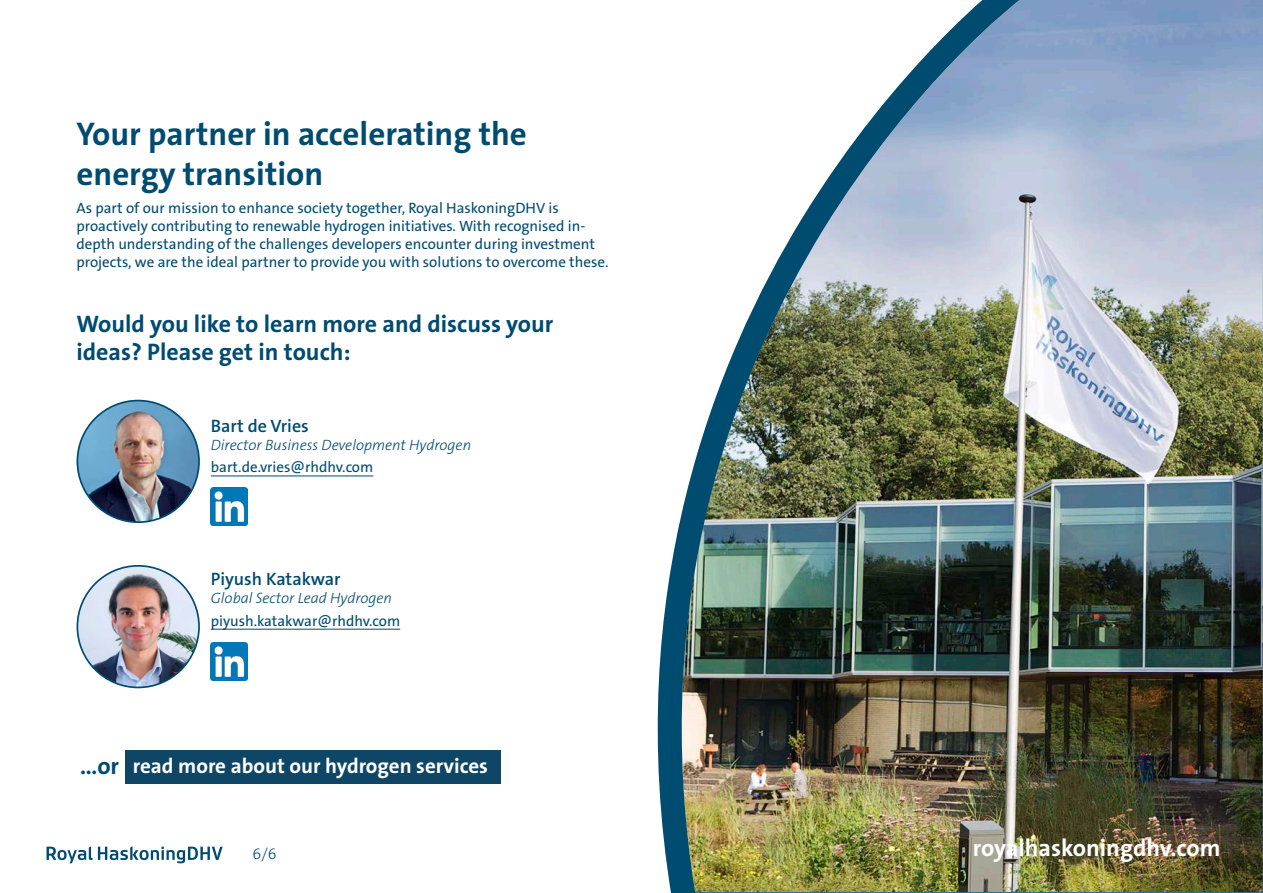
<style>
.page{position:relative;width:1263px;height:893px;background:#fff}
.page>*{position:absolute;margin:0;border:0;box-sizing:border-box;transform-origin:0 0}
.t1{font:700 33px/39.6px "The Sans Os F";color:#004b70}
.t2{font:700 24px/28.8px "The Sans Os F";color:#004b70}
.t3{font:700 24px "The Sans Os F";color:#fff}
.t4{font:700 21px "The Sans Os F";color:#fff}
.t5{font:600 18px "The Sans Os F";color:#004b70}
.t6{font:15px/18px "The Sans Os F";color:#004b70}
.t7{font:italic 300 15px "The Sans Os F";color:#004b70}
.t8{font:300 15px "The Sans Os F";color:#004b70}
</style>
<div class="page">
<img style="left:657px;top:0;width:606px;height:893px">
<svg style="left:47px;top:846px;width:176px;height:17px"></svg>
<img style="left:77px;top:566px;width:122px;height:121px;border-radius:61px">
<div style="left:77px;top:565px;width:123px;height:123px;border:2px solid #004b70;border-radius:50%"></div>
<hr style="left:211px;top:629px;width:189px;height:1px;background:#004b70">
<img style="left:77px;top:401px;width:122px;height:121px;border-radius:61px">
<div style="left:77px;top:400px;width:123px;height:123px;border:2px solid #004b70;border-radius:50%"></div>
<hr style="left:211px;top:476px;width:162px;height:1px;background:#004b70">
<img style="left:211px;top:488px;width:37px;height:37px">
<img style="left:211px;top:643px;width:37px;height:37px">
<div style="left:125px;top:750px;width:376px;height:34px;background:#0f4666"></div>
<p class="t1" style="left:77px;top:115px;width:452px">Your partner in accelerating the energy transition</p>
<p class="t6" style="left:77px;top:199px;width:533px">As part of our mission to enhance society together, Royal HaskoningDHV is proactively contributing to renewable hydrogen initiatives. With recognised in&shy;depth understanding of the challenges developers encounter during investment projects, we are the ideal partner to provide you with solutions to overcome these.</p>
<p class="t2" style="left:77px;top:309px;width:478px">Would you like to learn more and discuss your ideas? Please get in touch:</p>
<p class="t5" style="left:211px;top:414px;width:99px">Bart de Vries</p>
<p class="t7" style="left:211px;top:435px;width:262px">Director Business Development Hydrogen</p>
<p class="t6" style="left:211px;top:458px;width:164px">bart.de.vries@rhdhv.com</p>
<p class="t5" style="left:211px;top:567px;width:131px">Piyush Katakwar</p>
<p class="t7" style="left:211px;top:588px;width:183px">Global Sector Lead Hydrogen</p>
<p class="t6" style="left:211px;top:612px;width:191px">piyush.katakwar@rhdhv.com</p>
<p class="t2" style="left:80px;top:751px;width:41px">...or</p>
<p class="t4" style="left:133px;top:752px;width:357px">read more about our hydrogen services</p>
<p class="t8" style="left:253px;top:845px;width:25px">6/6</p>
<p class="t3" style="left:973px;top:833px;width:249px">royalhaskoningdhv.com</p>
</div>
